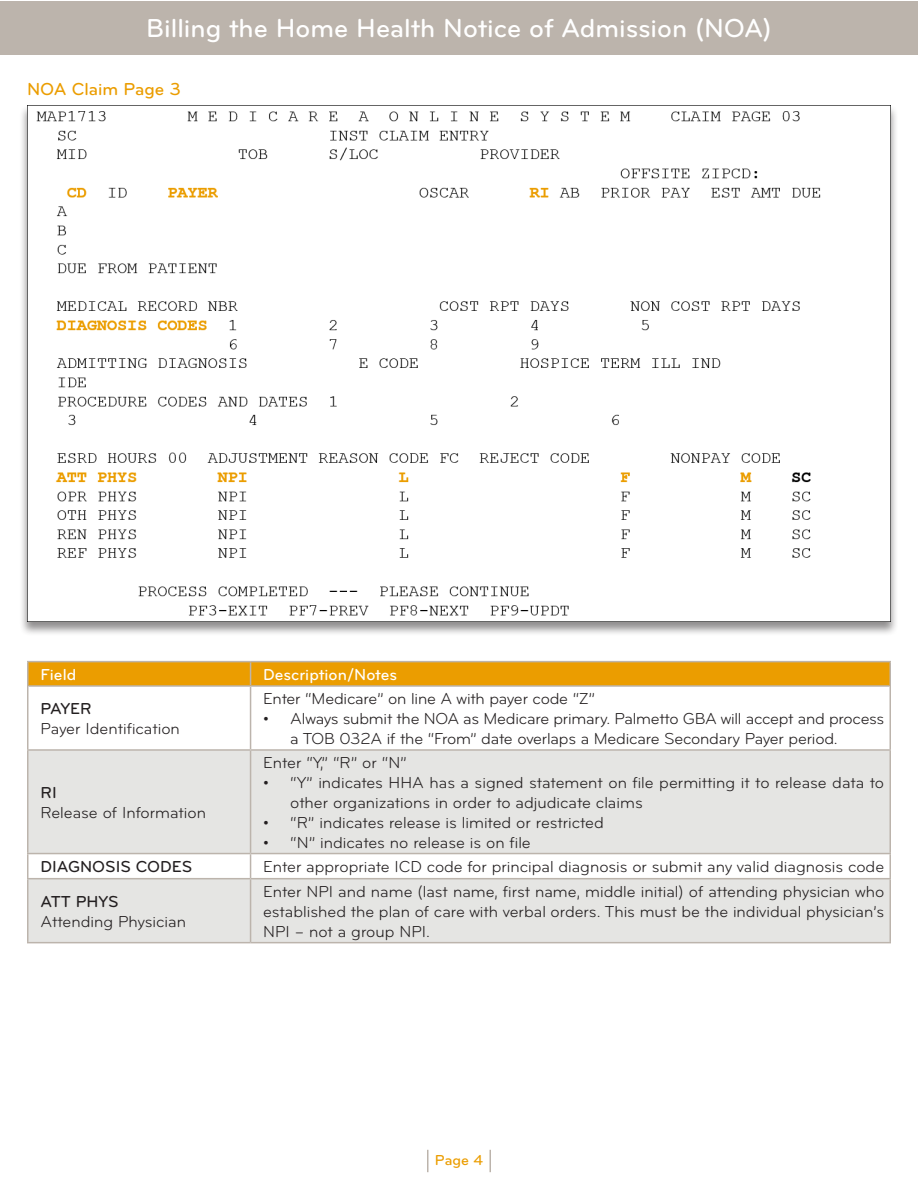
<style>
.page{position:relative;width:918px;height:1188px;background:#fff}
.page>*{position:absolute;margin:0;border:0;box-sizing:border-box;transform-origin:0 0}
.t1{font:500 27px "Bryant Pro";color:#fff}
.t2{font:500 18px "Bryant Pro";color:#eb9d00}
.t3{font:16.5px/19.8px "Bryant Pro";color:#231f20}
.t4{font:500 16.5px "Bryant Pro";color:#231f20}
.t5{font:500 16.5px "Bryant Pro";color:#fff}
.t6{font:500 15px "Bryant Pro";color:#eb9d00}
</style>
<div class="page">
<div style="left:0;top:2px;width:918px;height:54px;background:#bcb4ac"></div>
<hr style="left:427px;top:1150px;width:2px;height:22px;background:#bcb4ac">
<hr style="left:489px;top:1150px;width:2px;height:22px;background:#bcb4ac">
<div style="left:20px;top:104px;width:879px;height:532px;background:#231f20;opacity:.5"></div>
<img style="left:27px;top:105px;width:864px;height:517px">
<svg style="left:28px;top:686px;width:862px;height:63px"></svg>
<div style="left:28px;top:751px;width:862px;height:191px;background:#e5e5e3"></div>
<hr style="left:250px;top:687px;width:1px;height:62px;background:#bcb4ac">
<hr style="left:250px;top:751px;width:1px;height:102px;background:#bcb4ac">
<hr style="left:250px;top:879px;width:1px;height:63px;background:#bcb4ac">
<hr style="left:28px;top:685px;width:223px;height:2px;background:#bcb4ac">
<hr style="left:251px;top:685px;width:638px;height:2px;background:#bcb4ac">
<hr style="left:27px;top:661px;width:224px;height:1px;background:#bcb4ac">
<hr style="left:251px;top:661px;width:640px;height:1px;background:#bcb4ac">
<svg style="left:27px;top:662px;width:864px;height:24px;background:#e89e08"></svg>
<hr style="left:27px;top:686px;width:1px;height:63px;background:#bcb4ac">
<hr style="left:890px;top:686px;width:1px;height:63px;background:#bcb4ac">
<hr style="left:27px;top:749px;width:224px;height:2px;background:#bcb4ac">
<hr style="left:27px;top:751px;width:1px;height:102px;background:#bcb4ac">
<hr style="left:251px;top:749px;width:640px;height:2px;background:#bcb4ac">
<hr style="left:890px;top:751px;width:1px;height:102px;background:#bcb4ac">
<hr style="left:27px;top:853px;width:224px;height:1px;background:#bcb4ac">
<hr style="left:251px;top:853px;width:640px;height:1px;background:#bcb4ac">
<svg style="left:27px;top:854px;width:864px;height:24px"></svg>
<hr style="left:27px;top:878px;width:224px;height:1px;background:#bcb4ac">
<hr style="left:27px;top:879px;width:1px;height:63px;background:#bcb4ac">
<hr style="left:251px;top:878px;width:640px;height:1px;background:#bcb4ac">
<hr style="left:890px;top:879px;width:1px;height:63px;background:#bcb4ac">
<hr style="left:27px;top:942px;width:224px;height:1px;background:#bcb4ac">
<hr style="left:251px;top:942px;width:640px;height:1px;background:#bcb4ac">
<h1 class="t1" style="left:146px;top:11px;width:627px">Billing the Home Health Notice of Admission (NOA)</h1>
<p class="t2" style="left:27px;top:78px;width:156px">NOA Claim Page 3</p>
<p class="t5" style="left:40px;top:664px;width:37px">Field</p>
<p class="t5" style="left:263px;top:664px;width:135px">Description/Notes</p>
<p class="t4" style="left:40px;top:699px;width:53px">PAYER</p>
<p class="t3" style="left:40px;top:719px;width:141px">Payer Identification</p>
<p class="t3" style="left:263px;top:689px;width:333px">Enter “Medicare” on line A with payer code “Z”</p>
<p class="t3" style="left:290px;top:709px;width:595px;text-indent:-27px">• Always submit the NOA as Medicare primary. Palmetto GBA will accept and process a TOB 032A if the “From” date overlaps a Medicare Secondary Payer period.</p>
<p class="t4" style="left:40px;top:782px;width:18px">RI</p>
<p class="t3" style="left:40px;top:803px;width:167px">Release of Information</p>
<p class="t3" style="left:263px;top:753px;width:145px">Enter “Y,” “R” or “N”</p>
<p class="t3" style="left:290px;top:773px;width:595px;text-indent:-27px">• “Y” indicates HHA has a signed statement on file permitting it to release data to other organizations in order to adjudicate claims</p>
<p class="t3" style="left:263px;top:813px;width:342px">• “R” indicates release is limited or restricted</p>
<p class="t3" style="left:263px;top:832px;width:269px">• “N” indicates no release is on file</p>
<p class="t4" style="left:40px;top:857px;width:153px">DIAGNOSIS CODES</p>
<p class="t3" style="left:263px;top:857px;width:622px">Enter appropriate ICD code for principal diagnosis or submit any valid diagnosis code</p>
<p class="t4" style="left:40px;top:891px;width:80px">ATT PHYS</p>
<p class="t3" style="left:40px;top:912px;width:147px">Attending Physician</p>
<p class="t3" style="left:263px;top:882px;width:623px;text-align:justify">Enter NPI and name (last name, first name, middle initial) of attending physician who established the plan of care with verbal orders. This must be the individual physician’s NPI – not a group NPI.</p>
<p class="t6" style="left:435px;top:1150px;width:50px">Page 4</p>
</div>
